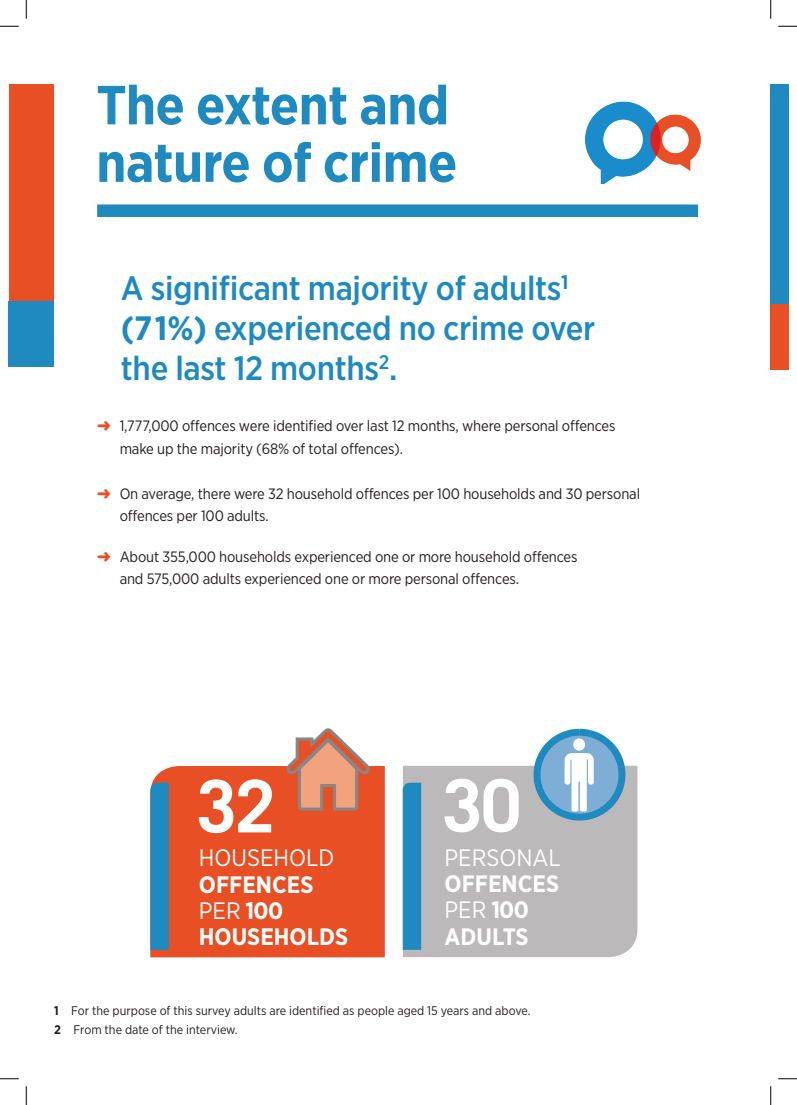
<style>
.page{position:relative;width:797px;height:1105px;background:#fff}
.page>*{position:absolute;margin:0;border:0;box-sizing:border-box;transform-origin:0 0}
.t1{font:700 72.5px "Trade Gothic";color:#fff}
.t2{font:700 55px/57.5px "Gotham Narrow";letter-spacing:-.01em;color:#1e8ac0}
.t3{font:500 33.75px/40px "Gotham Narrow";letter-spacing:-.01em;color:#1e8ac0}
.t4{font:700 23.75px/26.2px "Gotham Narrow";color:#fff}
.t5{font:23.75px "Gotham Narrow";color:#fff}
.t6{font:15px/22.5px "Gotham Narrow";letter-spacing:-.01em;color:#231f20}
.t7{font:12.5px/18.8px "Gotham Narrow";color:#231f20}
.s1{font-weight:700}
.s2{color:#e84f24}
.s3{font-weight:400}
</style>
<div class="page">
<div style="left:9px;top:84px;width:45px;height:220px;background:#e84f24"></div>
<div style="left:97px;top:204px;width:601px;height:13px;background:#1e8ac0"></div>
<img style="left:585px;top:101px;width:116px;height:83px">
<div style="left:770px;top:84px;width:18px;height:220px;background:#1e8ac0"></div>
<div style="left:9px;top:302px;width:45px;height:65px;background:#1e8ac0"></div>
<div style="left:770px;top:304px;width:18px;height:66px;background:#e84f24"></div>
<div style="left:403px;top:766px;width:234px;height:191px;background:#bbb9b9"></div>
<div style="left:150px;top:766px;width:235px;height:191px;background:#e84f24"></div>
<svg style="left:286px;top:728px;width:84px;height:83px"></svg>
<svg style="left:529px;top:729px;width:100px;height:95px"></svg>
<div style="left:573px;top:738px;width:12px;height:13px;background:#fff;border-radius:50%"></div>
<svg style="left:150px;top:783px;width:19px;height:167px;background:#2589bc"></svg>
<div style="left:403px;top:783px;width:18px;height:167px;background:#1e8ac0"></div>
<svg style="left:0;top:25px;width:19px;height:2px"></svg>
<svg style="left:778px;top:25px;width:19px;height:2px"></svg>
<svg style="left:0;top:1078px;width:19px;height:1px"></svg>
<svg style="left:778px;top:1078px;width:19px;height:1px"></svg>
<svg style="left:25px;top:0;width:2px;height:19px"></svg>
<svg style="left:25px;top:1086px;width:2px;height:19px"></svg>
<svg style="left:770px;top:0;width:1px;height:19px"></svg>
<svg style="left:770px;top:1086px;width:1px;height:19px"></svg>
<h2 class="t2" style="left:96px;top:76px;width:362px">The extent and nature of crime</h2>
<h3 class="t3" style="left:121px;top:268px;width:476px">A significant majority of adults<sup>1 </sup><span class="s1">(71%)</span> experienced no crime over the last 12 months<sup>2</sup>.</h3>
<p class="t6" style="left:120px;top:414px;width:497px;text-indent:-22px"><span class="s2">➜</span> 1,777,000 offences were identified over last 12 months, where personal offences make up the majority (68% of total offences).</p>
<p class="t6" style="left:120px;top:482px;width:522px;text-indent:-22px"><span class="s2">➜</span> On average, there were 32 household offences per 100 households and 30 personal offences per 100 adults.</p>
<p class="t6" style="left:120px;top:545px;width:459px;text-indent:-22px"><span class="s2">➜</span> About 355,000 households experienced one or more household offences and 575,000 adults experienced one or more personal offences.</p>
<h1 class="t1" style="left:196px;top:762px;width:81px">32</h1>
<h3 class="t5" style="left:199px;top:843px;width:137px">HOUSEHOLD</h3>
<h3 class="t4" style="left:199px;top:871px;width:151px">OFFENCES<br><span class="s3">PER</span> 100<br>HOUSEHOLDS</h3>
<h1 class="t1" style="left:442px;top:761px;width:81px">30</h1>
<h3 class="t5" style="left:444px;top:843px;width:118px">PERSONAL</h3>
<h3 class="t4" style="left:444px;top:870px;width:116px">OFFENCES<br><span class="s3">PER</span> 100<br>ADULTS</h3>
<p class="t7" style="left:54px;top:1001px;width:478px"><span class="s1">1</span> For the purpose of this survey adults are identified as people aged 15 years and above.<br><span class="s1">2</span> From the date of the interview.</p>
</div>
